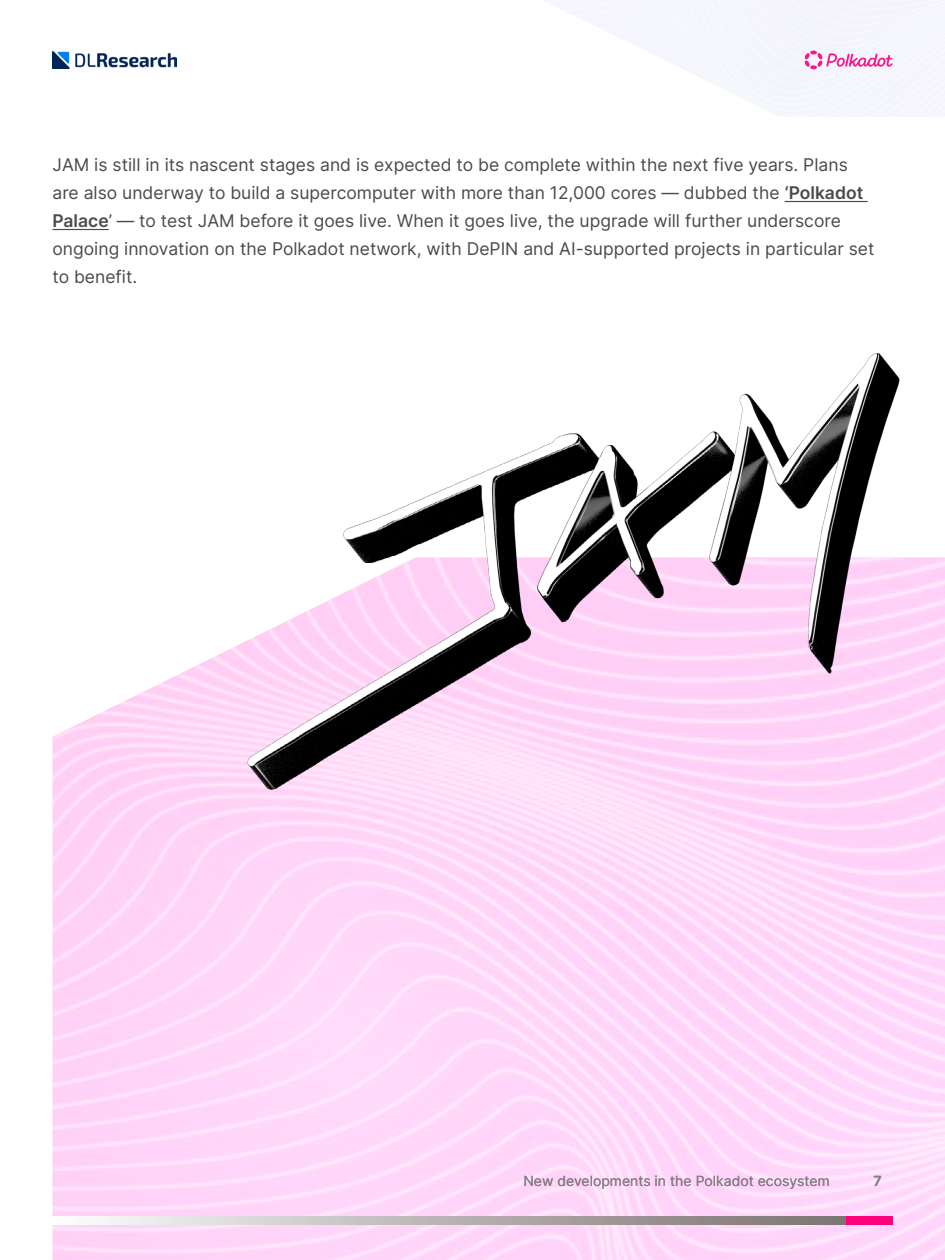
<style>
.page{position:relative;width:945px;height:1260px;background:#fff}
.page>*{position:absolute;margin:0;border:0;box-sizing:border-box;transform-origin:0 0}
.t1{font:17.5px/28px "Inter";color:#4b4b4b}
.t2{font:14px "Inter";color:#818181}
.t3{font:600 14px "Inter";color:#818181}
.s1{font-weight:600}
</style>
<div class="page">
<svg style="left:805px;top:50px;width:88px;height:20px"></svg>
<img style="left:52px;top:51px;width:125px;height:18px">
<img style="left:52px;top:557px;width:893px;height:703px">
<hr style="left:785px;top:201px;width:83px;height:1px;background:#4b4b4b">
<hr style="left:52px;top:229px;width:57px;height:1px;background:#4b4b4b">
<div style="left:805px;top:1216px;width:87px;height:9px;background:#ff007e"></div>
<svg style="left:52px;top:1216px;width:794px;height:9px;background:#bab4b5"></svg>
<img style="left:199px;top:353px;width:737px;height:489px">
<p class="t1" style="left:52px;top:150px;width:823px">JAM is still in its nascent stages and is expected to be complete within the next five years. Plans are also underway to build a supercomputer with more than 12,000 cores — dubbed the <span class="s1">‘Polkadot Palace</span>’ — to test JAM before it goes live. When it goes live, the upgrade will further underscore ongoing innovation on the Polkadot network, with DePIN and AI-supported projects in particular set to benefit.</p>
<p class="t2" style="left:523px;top:1171px;width:308px">New developments in the Polkadot ecosystem</p>
<p class="t3" style="left:873px;top:1171px;width:10px">7</p>
</div>
